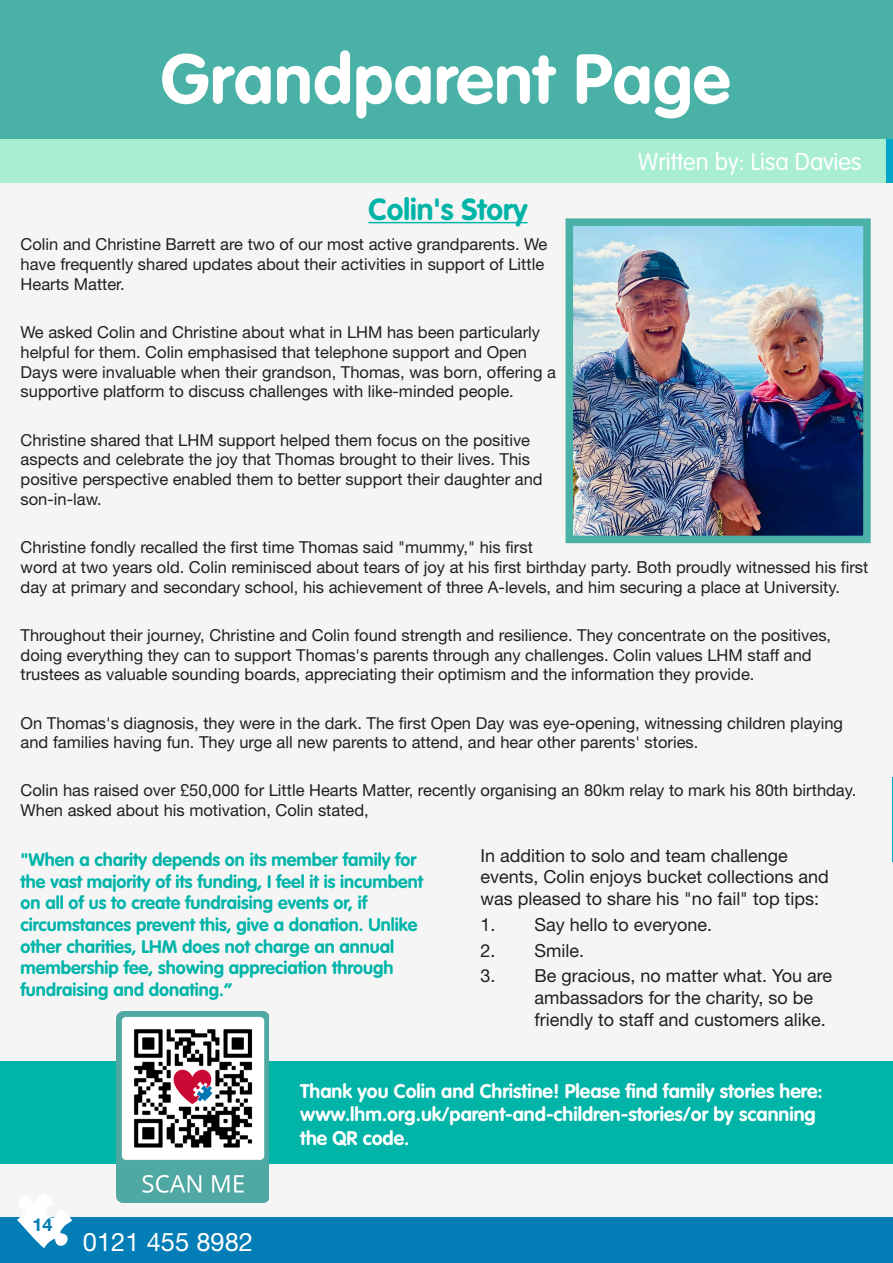
<style>
.page{position:relative;width:893px;height:1263px;background:#f5f5f5}
.page>*{position:absolute;margin:0;border:0;box-sizing:border-box;transform-origin:0 0}
.t1{font:700 69px "VAG Rounded Std";letter-spacing:.01em;color:#fff}
.t2{font:700 30px "VAG Rounded Std";color:#00b4a7}
.t3{font:25.5px "Helvetica Neue LT Std";color:#fff}
.t4{font:300 24px "VAG Rounded Std";color:#fff}
.t5{font:700 19.5px/23.4px "VAG Rounded Std";color:#fff}
.t6{font:700 18px/21.6px "VAG Rounded Std";color:#00b4a9}
.t7{font:18px/21.6px "Helvetica Neue LT Std";color:#231f20}
.t8{font:700 18px "Helvetica Neue LT Std";color:#007db5}
.t9{font:16.5px/19.8px "Helvetica Neue LT Std";color:#231f20}
</style>
<div class="page">
<hr style="left:892px;top:777px;width:1px;height:85px;background:#01a5c8">
<div style="left:0;top:1218px;width:893px;height:45px;background:#027db5"></div>
<svg style="left:17px;top:1217px;width:55px;height:31px"></svg>
<div style="left:0;top:0;width:893px;height:168px;background:#4ab1a7"></div>
<div style="left:0;top:139px;width:893px;height:44px;background:#a9edd2"></div>
<div style="left:0;top:1061px;width:893px;height:103px;background:#00b4a7"></div>
<img style="left:575px;top:227px;width:287px;height:307px">
<div style="left:566px;top:218px;width:305px;height:325px;border:8px solid #4ab1a7"></div>
<hr style="left:368px;top:222px;width:160px;height:1px;background:#00b4a7">
<img style="left:117px;top:1012px;width:151px;height:190px">
<div style="left:887px;top:139px;width:6px;height:44px;background:#01a5c8"></div>
<p class="t1" style="left:161px;top:39px;width:571px">Grandparent Page</p>
<p class="t2" style="left:368px;top:191px;width:161px">Colin's Story</p>
<p class="t4" style="left:638px;top:148px;width:225px">Written by: Lisa Davies</p>
<p class="t9" style="left:21px;top:234px;width:528px">Colin and Christine Barrett are two of our most active grandparents. We have frequently shared updates about their activities in support of Little<br>Hearts Matter.</p>
<p class="t9" style="left:21px;top:322px;width:537px">We asked Colin and Christine about what in LHM has been particularly helpful for them. Colin emphasised that telephone support and Open Days were invaluable when their grandson, Thomas, was born, offering a supportive platform to discuss challenges with like-minded people.</p>
<p class="t9" style="left:21px;top:429px;width:524px">Christine shared that LHM support helped them focus on the positive aspects and celebrate the joy that Thomas brought to their lives. This positive perspective enabled them to better support their daughter and son-in-law.</p>
<p class="t9" style="left:21px;top:537px;width:849px">Christine fondly recalled the first time Thomas said "mummy," his first<br>word at two years old. Colin reminisced about tears of joy at his first birthday party. Both proudly witnessed his first day at primary and secondary school, his achievement of three A-levels, and him securing a place at University.</p>
<p class="t9" style="left:21px;top:625px;width:812px">Throughout their journey, Christine and Colin found strength and resilience. They concentrate on the positives, doing everything they can to support Thomas's parents through any challenges. Colin values LHM staff and trustees as valuable sounding boards, appreciating their optimism and the information they provide.</p>
<p class="t9" style="left:21px;top:712px;width:824px">On Thomas's diagnosis, they were in the dark. The first Open Day was eye-opening, witnessing children playing and families having fun. They urge all new parents to attend, and hear other parents' stories.</p>
<p class="t9" style="left:21px;top:780px;width:837px">Colin has raised over £50,000 for Little Hearts Matter, recently organising an 80km relay to mark his 80th birthday.<br>When asked about his motivation, Colin stated,</p>
<p class="t6" style="left:21px;top:850px;width:404px">"When a charity depends on its member family for the vast majority of its funding, I feel it is incumbent on all of us to create fundraising events or, if circumstances prevent this, give a donation. Unlike other charities, LHM does not charge an annual membership fee, showing appreciation through fundraising and donating.”</p>
<p class="t7" style="left:481px;top:844px;width:350px">In addition to solo and team challenge events, Colin enjoys bucket collections and was pleased to share his "no fail" top tips:</p>
<p class="t7" style="left:481px;top:913px;width:233px">1. Say hello to everyone.</p>
<p class="t7" style="left:481px;top:939px;width:105px">2. Smile.</p>
<p class="t7" style="left:535px;top:965px;width:299px;text-indent:-54px">3. Be gracious, no matter what. You are ambassadors for the charity, so be friendly to staff and customers alike.</p>
<p class="t8" style="left:32px;top:1214px;width:22px">14</p>
<p class="t3" style="left:83px;top:1226px;width:172px">0121 455 8982</p>
<p class="t5" style="left:300px;top:1080px;width:524px">Thank you Colin and Christine! Please find family stories here: www.lhm.org.uk/parent-and-children-stories/or by scanning the QR code.</p>
</div>
